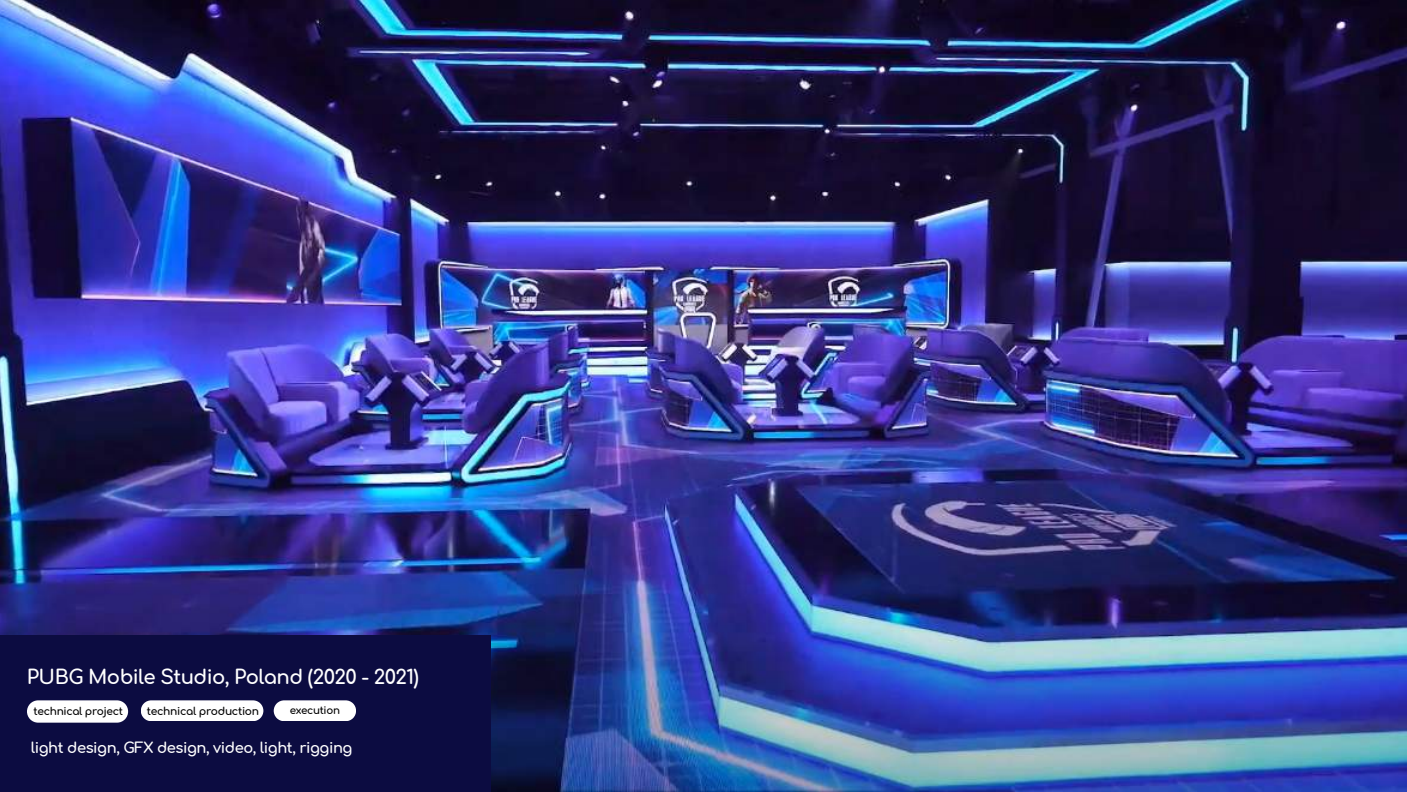
<style>
.page{position:relative;width:1407px;height:792px;background:#fff}
.page>*{position:absolute;margin:0;border:0;box-sizing:border-box;transform-origin:0 0}
.t1{font:700 19.69px "Comfortaa";letter-spacing:-.03em;color:#fff}
.t2{font:700 14.69px "Comfortaa";letter-spacing:-.03em;color:#fff}
.t3{font:700 10.69px "Comfortaa";letter-spacing:-.03em;color:#000}
.t4{font:700 10.56px "Comfortaa";letter-spacing:-.03em;color:#000}
.t5{font:700 10.25px "Comfortaa";letter-spacing:-.03em;color:#000}
</style>
<div class="page">
<img style="left:0;top:0;width:1406px;height:791px">
<div style="left:0;top:635px;width:490px;height:156px;background:#0c0c41"></div>
<div style="left:141px;top:700px;width:122px;height:21px;background:#fff;border-radius:10px"></div>
<svg style="left:274px;top:700px;width:82px;height:21px;background:#eeeef2"></svg>
<svg style="left:27px;top:700px;width:101px;height:22px;background:#f0f0f3"></svg>
<h1 class="t1" style="left:27px;top:658px;width:393px">PUBG Mobile Studio, Poland (2020 - 2021)</h1>
<p class="t4" style="left:34px;top:701px;width:91px">technical project</p>
<p class="t3" style="left:147px;top:700px;width:114px">technical production</p>
<p class="t5" style="left:290px;top:700px;width:52px">execution</p>
<p class="t2" style="left:31px;top:734px;width:323px">light design, GFX design, video, light, rigging</p>
</div>
